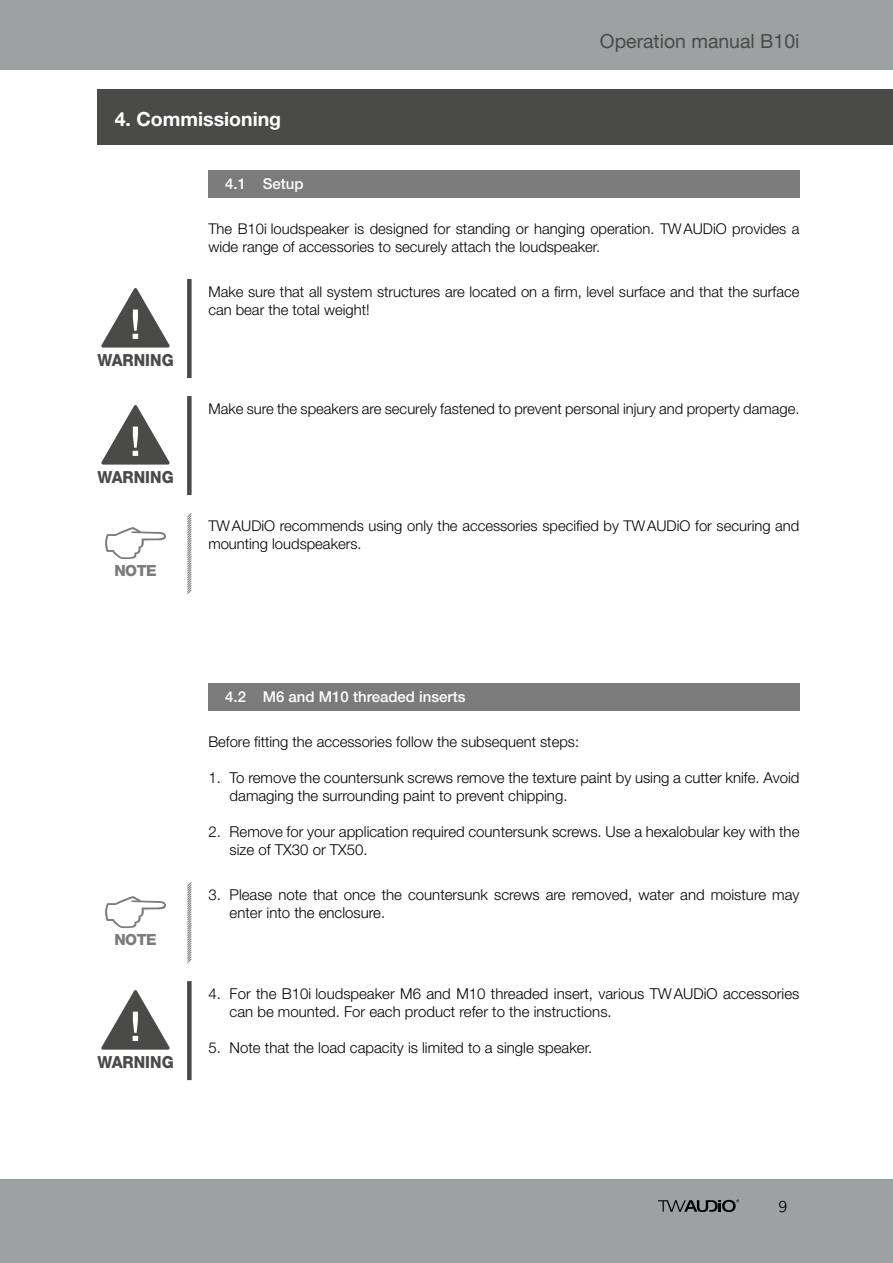
<style>
.page{position:relative;width:893px;height:1263px;background:#fff}
.page>*{position:absolute;margin:0;border:0;box-sizing:border-box;transform-origin:0 0}
.t1{font:19.5px "Helvetica Neue LT Std";color:#4a4a49}
.t2{font:700 19.5px "Helvetica Neue LT Std";color:#fff}
.t3{font:800 16.65px "Helvetica Neue LT Std";color:#4a4a49;scale:.93 1}
.t4{font:300 16.5px "Lexia";color:#000}
.t5{font:800 15.3px "Helvetica Neue LT Std";letter-spacing:-.035em;color:#7c7b7b}
.t6{font:300 15px/18px "Helvetica Neue LT Std";color:#000}
.t7{font:500 15px "Helvetica Neue LT Std";color:#fff}
.t8{font:300 14.85px/18px "Helvetica Neue LT Std";color:#000}
</style>
<div class="page">
<div style="left:0;top:0;width:893px;height:69px;background:#9ca1a2"></div>
<div style="left:0;top:1179px;width:893px;height:84px;background:#9ca1a2"></div>
<svg style="left:658px;top:1199px;width:81px;height:13px"></svg>
<div style="left:208px;top:170px;width:591px;height:28px;background:#7c7b7b"></div>
<svg style="left:105px;top:527px;width:61px;height:32px"></svg>
<svg style="left:187px;top:513px;width:5px;height:81px"></svg>
<div style="left:187px;top:396px;width:5px;height:99px;background:#4a4a49"></div>
<svg style="left:101px;top:405px;width:69px;height:60px"></svg>
<div style="left:98px;top:89px;width:795px;height:55px;background:#4a4a49"></div>
<div style="left:187px;top:279px;width:5px;height:99px;background:#4a4a49"></div>
<svg style="left:101px;top:288px;width:69px;height:60px"></svg>
<div style="left:208px;top:683px;width:591px;height:28px;background:#7c7b7b"></div>
<div style="left:187px;top:981px;width:5px;height:99px;background:#4a4a49"></div>
<svg style="left:187px;top:882px;width:5px;height:81px"></svg>
<svg style="left:105px;top:896px;width:61px;height:32px"></svg>
<svg style="left:101px;top:990px;width:69px;height:60px"></svg>
<h1 class="t2" style="left:115px;top:107px;width:168px">4. Commissioning</h1>
<h1 class="t1" style="left:600px;top:29px;width:201px">Operation manual B10i</h1>
<p class="t7" style="left:225px;top:175px;width:80px">4.1 Setup</p>
<p class="t8" style="left:208px;top:219px;width:593px">The B10i loudspeaker is designed for standing or hanging operation. TWAUDiO provides a wide range of accessories to securely attach the loudspeaker.</p>
<p class="t3" style="left:97px;top:350px;width:84px">WARNING</p>
<p class="t3" style="left:97px;top:467px;width:84px">WARNING</p>
<p class="t5" style="left:114px;top:561px;width:44px">NOTE</p>
<p class="t8" style="left:208px;top:282px;width:592px">Make sure that all system structures are located on a firm, level surface and that the surface can bear the total weight!</p>
<p class="t8" style="left:208px;top:399px;width:593px">Make sure the speakers are securely fastened to prevent personal injury and property damage.</p>
<p class="t8" style="left:208px;top:516px;width:593px">TWAUDiO recommends using only the accessories specified by TWAUDiO for securing and mounting loudspeakers.</p>
<p class="t5" style="left:114px;top:930px;width:44px">NOTE</p>
<p class="t3" style="left:97px;top:1052px;width:84px">WARNING</p>
<p class="t7" style="left:225px;top:688px;width:242px">4.2 M6 and M10 threaded inserts</p>
<p class="t8" style="left:208px;top:732px;width:372px">Before fitting the accessories follow the subsequent steps:</p>
<p class="t6" style="left:230px;top:768px;width:571px;text-indent:-21px">1. To remove the countersunk screws remove the texture paint by using a cutter knife. Avoid damaging the surrounding paint to prevent chipping.</p>
<p class="t6" style="left:230px;top:822px;width:571px;text-indent:-21px">2. Remove for your application required countersunk screws. Use a hexalobular key with the size of TX30 or TX50.</p>
<p class="t6" style="left:230px;top:885px;width:571px;text-indent:-21px">3. Please note that once the countersunk screws are removed, water and moisture may enter into the enclosure.</p>
<p class="t6" style="left:230px;top:984px;width:571px;text-indent:-21px">4. For the B10i loudspeaker M6 and M10 threaded insert, various TWAUDiO accessories can be mounted. For each product refer to the instructions.</p>
<p class="t6" style="left:208px;top:1038px;width:385px">5. Note that the load capacity is limited to a single speaker.</p>
<p class="t4" style="left:778px;top:1195px;width:10px">9</p>
</div>
